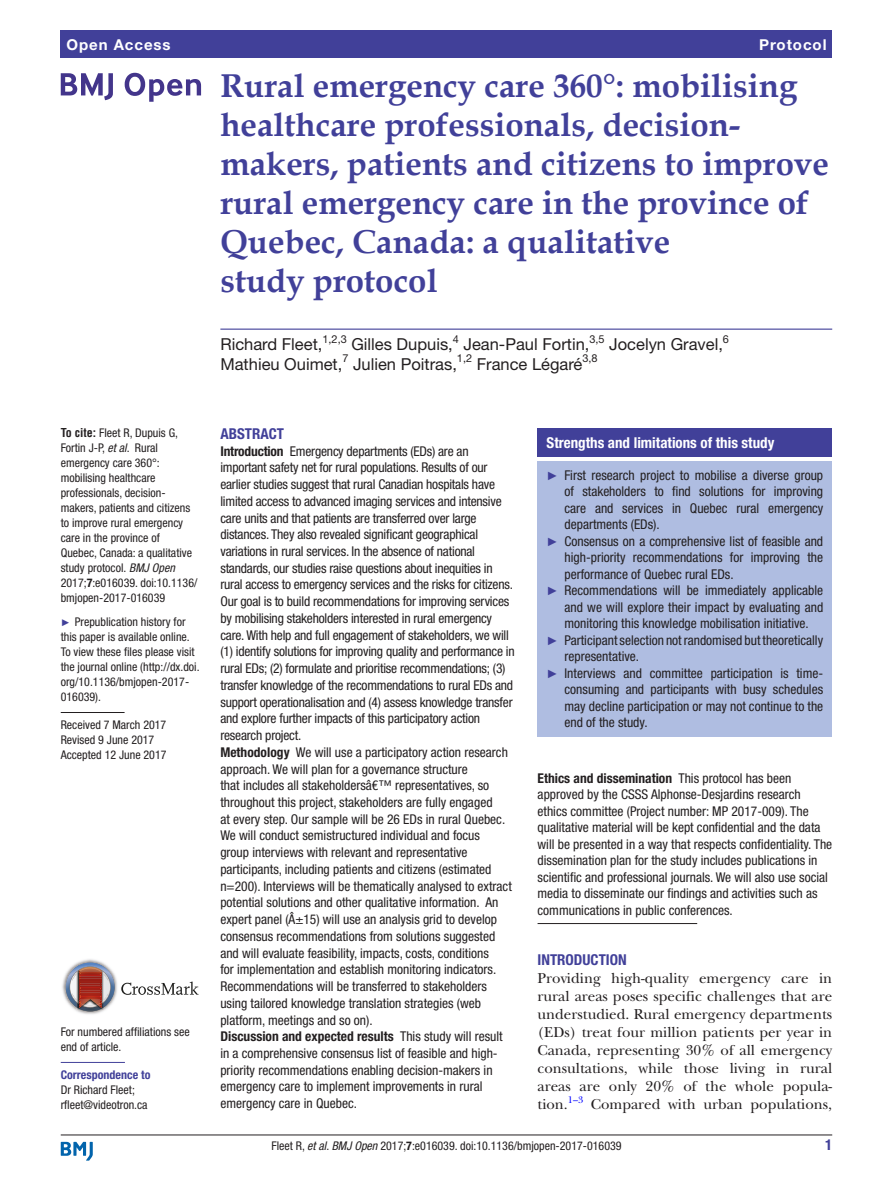
<style>
.page{position:relative;width:893px;height:1191px;background:#fff}
.page>*{position:absolute;margin:0;border:0;box-sizing:border-box;transform-origin:0 0}
.t1{font:700 33px/39px "Book Antiqua";color:#414099}
.t2{font:16.5px "Helvetica Neue LT Std";color:#231f20}
.t3{font:15px/18px "New Baskerville";color:#231f20;text-align:justify}
.t4{font:700 condensed 15px "Helvetica Neue LT Std";color:#fff}
.t5{font:700 condensed 15px "Helvetica Neue LT Std";color:#414099}
.t6{font:700 15px "Helvetica Neue LT Std";letter-spacing:.065em;color:#fff}
.t7{font:condensed 13.5px/16.6px "Helvetica Neue LT Std";color:#231f20}
.t8{font:condensed 12px/15px "Helvetica Neue LT Std";color:#231f20}
.t9{font:700 condensed 12px "Helvetica Neue LT Std";color:#414099}
.t10{font:10.95px "Helvetica Neue LT Std";color:#231f20}
.s1{font-family:"Helvetica LT Std";font-weight:700}
.s2{font-style:italic}
.s3{font-weight:700}
.s4{font-family:"Arial";font-stretch:normal;font-size:9.75px;color:#414099}
.s5{font-family:"Arial";font-stretch:normal;font-size:12px;color:#414099}
</style>
<div class="page">
<hr style="left:61px;top:1134px;width:771px;height:1px;background:#231f20">
<svg style="left:61px;top:1141px;width:32px;height:19px"></svg>
<div style="left:61px;top:31px;width:771px;height:27px;background:#414099"></div>
<hr style="left:220px;top:328px;width:612px;height:2px;background:#414099">
<hr style="left:61px;top:712px;width:64px;height:1px;background:#231f20">
<hr style="left:61px;top:1062px;width:64px;height:1px;background:#414099">
<svg style="left:61px;top:73px;width:52px;height:27px"></svg>
<svg style="left:125px;top:73px;width:76px;height:29px"></svg>
<img style="left:62px;top:959px;width:55px;height:55px">
<svg style="left:66px;top:962px;width:49px;height:49px;background:#a78689"></svg>
<svg style="left:121px;top:981px;width:78px;height:13px"></svg>
<hr style="left:538px;top:923px;width:159px;height:1px;background:#231f20">
<div style="left:538px;top:428px;width:294px;height:29px;background:#414099"></div>
<div style="left:538px;top:461px;width:294px;height:275px;background:#afbde1"></div>
<p class="t6" style="left:66px;top:35px;width:106px">Open Access</p>
<p class="t6" style="left:759px;top:35px;width:69px">Protocol</p>
<h1 class="t1" style="left:220px;top:66px;width:610px">Rural emergency care 360°: mobilising healthcare professionals, decision&shy;makers, patients and citizens to improve rural emergency care in the province of Quebec, Canada: a qualitative<br>study protocol</h1>
<p class="t2" style="left:220px;top:335px;width:104px">Richard Fleet,</p>
<p class="t10" style="left:322px;top:332px;width:26px">1,2,3</p>
<p class="t2" style="left:351px;top:335px;width:103px">Gilles Dupuis,</p>
<p class="t10" style="left:453px;top:332px;width:8px">4</p>
<p class="t2" style="left:463px;top:335px;width:127px">Jean-Paul Fortin,</p>
<p class="t10" style="left:589px;top:332px;width:17px">3,5</p>
<p class="t2" style="left:609px;top:335px;width:115px">Jocelyn Gravel,</p>
<p class="t10" style="left:723px;top:332px;width:8px">6</p>
<p class="t2" style="left:220px;top:354px;width:123px">Mathieu Ouimet,</p>
<p class="t10" style="left:342px;top:352px;width:8px">7</p>
<p class="t2" style="left:353px;top:354px;width:105px">Julien Poitras,</p>
<p class="t10" style="left:457px;top:352px;width:17px">1,2</p>
<p class="t2" style="left:477px;top:354px;width:107px">France Légaré</p>
<p class="t10" style="left:582px;top:352px;width:17px">3,8</p>
<p class="t8" style="left:61px;top:425px;width:138px"><span class="s1">To cite:</span> Fleet R, Dupuis G,<br>Fortin J-P, <span class="s2">et al</span>. Rural emergency care 360°: mobilising healthcare professionals, decision&shy;makers, patients and citizens to improve rural emergency care in the province of<br>Quebec, Canada: a qualitative study protocol. <span class="s2">BMJ Open<br></span>2017;<span class="s3">7</span>:e016039. doi:10.1136/ bmjopen-2017-016039</p>
<p class="t8" style="left:61px;top:614px;width:140px"><span class="s4">►</span> Prepublication history for this paper is available online.<br>To view these files please visit the journal online (http://dx.doi. org/10.1136/bmjopen-2017-<br>016039).</p>
<p class="t8" style="left:61px;top:717px;width:107px">Received 7 March 2017<br>Revised 9 June 2017<br>Accepted 12 June 2017</p>
<p class="t8" style="left:61px;top:1024px;width:130px">For numbered affiliations see end of article.</p>
<p class="t9" style="left:61px;top:1067px;width:91px">Correspondence to</p>
<p class="t8" style="left:61px;top:1082px;width:88px">Dr Richard Fleet; rfleet@videotron.ca</p>
<p class="t5" style="left:220px;top:424px;width:65px">Abstract</p>
<p class="t7" style="left:220px;top:442px;width:296px"><span class="s3">Introduction</span> Emergency departments (EDs) are an important safety net for rural populations. Results of our earlier studies suggest that rural Canadian hospitals have limited access to advanced imaging services and intensive care units and that patients are transferred over large distances. They also revealed significant geographical variations in rural services. In the absence of national standards, our studies raise questions about inequities in rural access to emergency services and the risks for citizens.<br>Our goal is to build recommendations for improving services by mobilising stakeholders interested in rural emergency care. With help and full engagement of stakeholders, we will (1) identify solutions for improving quality and performance in rural EDs; (2) formulate and prioritise recommendations; (3) transfer knowledge of the recommendations to rural EDs and support operationalisation and (4) assess knowledge transfer and explore further impacts of this participatory action research project.<br><span class="s3">Methodology</span> We will use a participatory action research approach. We will plan for a governance structure<br>that includes all stakeholdersâ€™ representatives, so throughout this project, stakeholders are fully engaged<br>at every step. Our sample will be 26 EDs in rural Quebec.<br>We will conduct semistructured individual and focus<br>group interviews with relevant and representative participants, including patients and citizens (estimated n=200). Interviews will be thematically analysed to extract potential solutions and other qualitative information. An expert panel (Â±15) will use an analysis grid to develop consensus recommendations from solutions suggested and will evaluate feasibility, impacts, costs, conditions<br>for implementation and establish monitoring indicators.<br>Recommendations will be transferred to stakeholders using tailored knowledge translation strategies (web platform, meetings and so on).<br><span class="s3">Discussion and expected results</span> This study will result in a comprehensive consensus list of feasible and high&shy;priority recommendations enabling decision-makers in emergency care to implement improvements in rural emergency care in Quebec.</p>
<p class="t4" style="left:547px;top:433px;width:229px">Strengths and limitations of this study</p>
<p class="t7" style="left:547px;top:466px;width:278px"><span class="s5">►</span> First research project to mobilise a diverse group</p>
<p class="t7" style="left:565px;top:483px;width:260px">of stakeholders to find solutions for improving</p>
<p class="t7" style="left:565px;top:499px;width:260px">care and services in Quebec rural emergency</p>
<p class="t7" style="left:565px;top:516px;width:97px">departments (EDs).</p>
<p class="t7" style="left:547px;top:532px;width:278px"><span class="s5">►</span> Consensus on a comprehensive list of feasible and</p>
<p class="t7" style="left:565px;top:549px;width:260px">high-priority recommendations for improving the</p>
<p class="t7" style="left:565px;top:565px;width:171px">performance of Quebec rural EDs.</p>
<p class="t7" style="left:547px;top:582px;width:278px"><span class="s5">►</span> Recommendations will be immediately applicable</p>
<p class="t7" style="left:565px;top:598px;width:260px">and we will explore their impact by evaluating and</p>
<p class="t7" style="left:565px;top:615px;width:246px">monitoring this knowledge mobilisation initiative.</p>
<p class="t7" style="left:547px;top:631px;width:278px"><span class="s5">►</span> Participant selection not randomised but theoretically</p>
<p class="t7" style="left:565px;top:648px;width:76px">representative.</p>
<p class="t7" style="left:547px;top:664px;width:278px"><span class="s5">►</span> Interviews and committee participation is time-</p>
<p class="t7" style="left:565px;top:681px;width:260px">consuming and participants with busy schedules</p>
<p class="t7" style="left:565px;top:697px;width:260px">may decline participation or may not continue to the</p>
<p class="t7" style="left:565px;top:714px;width:85px">end of the study.</p>
<p class="t7" style="left:538px;top:769px;width:296px"><span class="s3">Ethics and dissemination</span> This protocol has been approved by the CSSS Alphonse-Desjardins research ethics committee (Project number: MP 2017-009). The qualitative material will be kept confidential and the data will be presented in a way that respects confidentiality. The dissemination plan for the study includes publications in scientific and professional journals. We will also use social media to disseminate our findings and activities such as communications in public conferences.</p>
<p class="t5" style="left:538px;top:951px;width:91px">Introduction</p>
<p class="t3" style="left:538px;top:969px;width:296px">Providing high-quality emergency care in rural areas poses specific challenges that are understudied. Rural emergency departments (EDs) treat four million patients per year in Canada, representing 30% of all emergency consultations, while those living in rural areas are only 20% of the whole popula&shy;tion.<sup>1–3</sup></p>
<p class="t3" style="left:591px;top:1095px;width:243px">Compared with urban populations,</p>
<p class="t8" style="left:271px;top:1137px;width:352px">Fleet R, <span class="s2">et al</span>. <span class="s2">BMJ Open</span> 2017;<span class="s3">7</span>:e016039. doi:10.1136/bmjopen-2017-016039</p>
<p class="t5" style="left:825px;top:1135px;width:9px">1</p>
</div>
